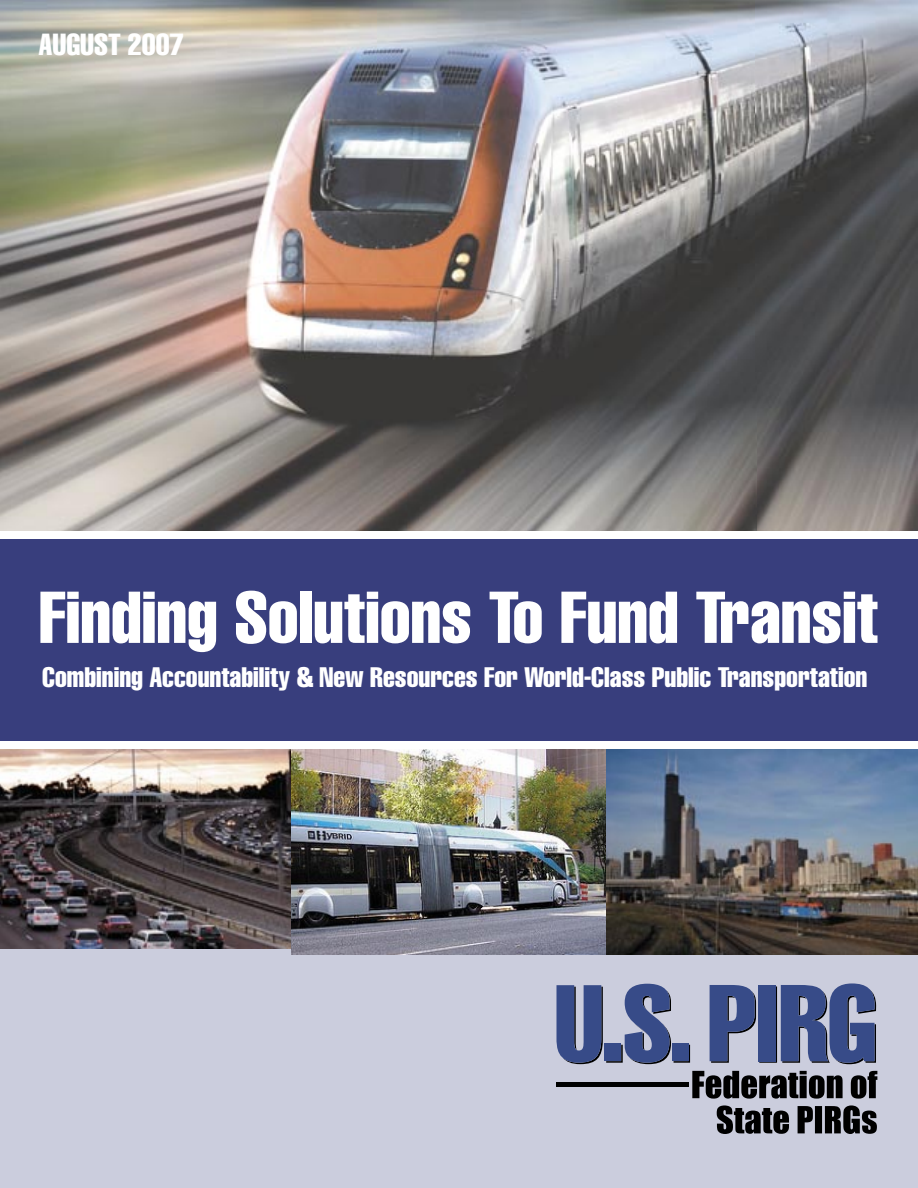
<style>
.page{position:relative;width:918px;height:1188px;background:#fff}
.page>*{position:absolute;margin:0;border:0;box-sizing:border-box;transform-origin:0 0}
.t1{font:extra-condensed 72px "Helvetica";color:#fff}
.t2{font:extra-condensed 30px "Helvetica";color:#fff}
.t3{font:extra-condensed 27.75px "Helvetica";color:#fff}
</style>
<div class="page">
<img style="left:0;top:0;width:918px;height:531px">
<div style="left:0;top:780px;width:918px;height:408px;background:#cbcddd"></div>
<img style="left:378px;top:0;width:378px;height:372px">
<img style="left:0;top:372px;width:756px;height:159px">
<img style="left:0;top:750px;width:292px;height:198px">
<img style="left:292px;top:750px;width:314px;height:204px">
<img style="left:606px;top:749px;width:312px;height:205px">
<div style="left:0;top:535px;width:918px;height:208px;background:#383e7d"></div>
<div style="left:0;top:741px;width:918px;height:8px;background:#fff"></div>
<div style="left:0;top:531px;width:918px;height:8px;background:#fff"></div>
<hr style="left:556px;top:1082px;width:133px;height:4px;background:#000">
<svg style="left:692px;top:1071px;width:185px;height:28px"></svg>
<svg style="left:717px;top:1105px;width:160px;height:29px"></svg>
<svg style="left:557px;top:984px;width:133px;height:80px"></svg>
<div style="left:672px;top:1043px;width:17px;height:18px;background:#374b88"></div>
<svg style="left:710px;top:983px;width:166px;height:81px"></svg>
<p class="t2" style="left:39px;top:26px;width:147px">AUGUST 2007</p>
<h1 class="t1" style="left:39px;top:572px;width:841px">Finding Solutions To Fund Transit</h1>
<p class="t3" style="left:42px;top:659px;width:827px">Combining Accountability &amp; New Resources For World-Class Public Transportation</p>
</div>
